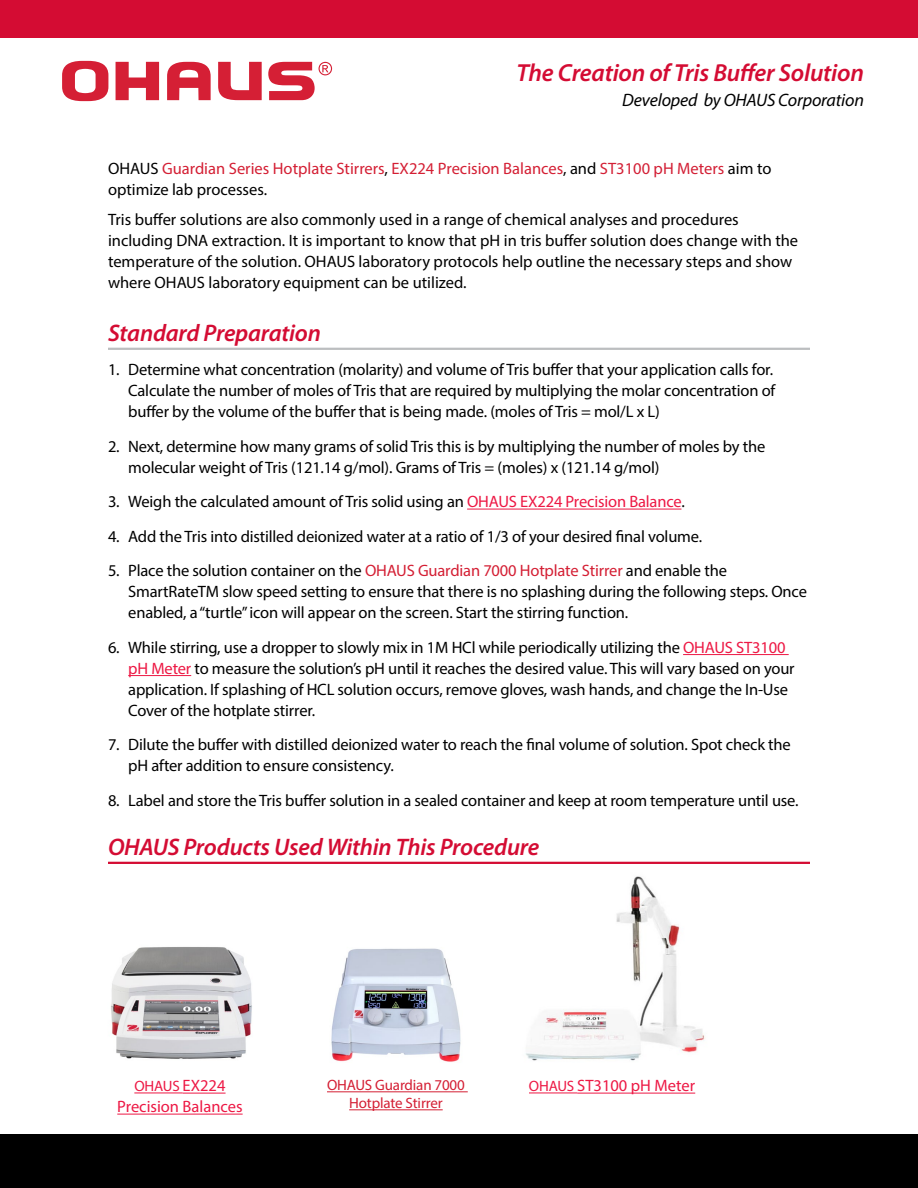
<style>
.page{position:relative;width:918px;height:1188px;background:#fff}
.page>*{position:absolute;margin:0;border:0;box-sizing:border-box;transform-origin:0 0}
.t1{font:italic 600 24.75px "Myriad Pro";letter-spacing:-.01em;color:#d40c33}
.t2{font:italic 600 24px "Myriad Pro";letter-spacing:-.01em;color:#d40c33}
.t3{font:italic 18px "Myriad Pro";letter-spacing:-.01em;color:#000}
.t4{font:16.5px/21px "Myriad Pro";letter-spacing:-.01em;color:#000}
.t5{font:16.5px/21px "Myriad Pro";color:#d41f34}
.t6{font:16.5px "Myriad Pro";color:#ed1844}
.t7{font:15px/18px "Myriad Pro";letter-spacing:-.01em;color:#d41f34;text-align:center}
.t8{font:15px "Myriad Pro";letter-spacing:-.01em;color:#ed1844}
.s1{color:#000}
.s2{color:#d31f35}
.s3{color:#ed1844}
.s4{color:#d41f34}
.s5{font-size:16.5px}
.s6{font-size:15px}
</style>
<div class="page">
<div style="left:0;top:0;width:918px;height:38px;background:#d40c33"></div>
<svg style="left:62px;top:61px;width:46px;height:40px"></svg>
<svg style="left:218px;top:62px;width:44px;height:38px"></svg>
<svg style="left:268px;top:62px;width:64px;height:38px"></svg>
<svg style="left:116px;top:62px;width:43px;height:38px"></svg>
<svg style="left:167px;top:62px;width:44px;height:38px"></svg>
<div style="left:0;top:1134px;width:918px;height:54px;background:#000"></div>
<hr style="left:529px;top:1093px;width:48px;height:1px;background:#ed1844">
<hr style="left:577px;top:1093px;width:118px;height:1px;background:#ed1844">
<img style="left:331px;top:948px;width:130px;height:114px">
<hr style="left:108px;top:348px;width:702px;height:2px;background:#bcbec0">
<hr style="left:467px;top:509px;width:214px;height:1px;background:#ed1844">
<hr style="left:683px;top:654px;width:106px;height:1px;background:#ed1844">
<hr style="left:128px;top:675px;width:63px;height:1px;background:#ed1844">
<hr style="left:108px;top:862px;width:702px;height:2px;background:#d40c33">
<hr style="left:327px;top:1091px;width:141px;height:1px;background:#d41f34">
<hr style="left:349px;top:1109px;width:94px;height:1px;background:#d41f34">
<hr style="left:134px;top:1093px;width:49px;height:1px;background:#ed1844">
<hr style="left:183px;top:1093px;width:43px;height:1px;background:#ed1844">
<hr style="left:117px;top:1114px;width:126px;height:1px;background:#ed1844">
<img style="left:111px;top:947px;width:141px;height:112px">
<img style="left:526px;top:876px;width:179px;height:185px">
<h1 class="t1" style="left:516px;top:57px;width:349px">The Creation of Tris Buffer Solution</h1>
<p class="t3" style="left:622px;top:88px;width:243px">Developed by OHAUS Corporation</p>
<p class="t5" style="left:108px;top:158px;width:665px"><span class="s1">OHAUS</span> Guardian Series Hotplate Stirrers<span class="s1">,</span> EX224 Precision Balances<span class="s1">, and</span> <span class="s2">ST3100 pH Meters</span> <span class="s1">aim to optimize lab processes.</span></p>
<p class="t4" style="left:108px;top:209px;width:692px">Tris buffer solutions are also commonly used in a range of chemical analyses and procedures including DNA extraction. It is important to know that pH in tris buffer solution does change with the temperature of the solution. OHAUS laboratory protocols help outline the necessary steps and show where OHAUS laboratory equipment can be utilized.</p>
<h2 class="t2" style="left:108px;top:318px;width:214px">Standard Preparation</h2>
<p class="t4" style="left:128px;top:359px;width:649px;text-indent:-20px">1. Determine what concentration (molarity) and volume of Tris buffer that your application calls for.<br>Calculate the number of moles of Tris that are required by multiplying the molar concentration of buffer by the volume of the buffer that is being made. (moles of Tris = mol/L x L)</p>
<p class="t4" style="left:128px;top:436px;width:639px;text-indent:-20px">2. Next, determine how many grams of solid Tris this is by multiplying the number of moles by the molecular weight of Tris (121.14 g/mol). Grams of Tris = (moles) x (121.14 g/mol)</p>
<p class="t4" style="left:108px;top:491px;width:578px">3. Weigh the calculated amount of Tris solid using an <span class="s3">OHAUS EX224 Precision Balance</span>.</p>
<p class="t4" style="left:108px;top:526px;width:596px">4. Add the Tris into distilled deionized water at a ratio of 1/3 of your desired final volume.</p>
<p class="t4" style="left:128px;top:560px;width:680px;text-indent:-20px">5. Place the solution container on the <span class="s4">OHAUS Guardian 7000 Hotplate Stirrer</span> and enable the<br>SmartRateTM slow speed setting to ensure that there is no splashing during the following steps. Once enabled, a “turtle” icon will appear on the screen. Start the stirring function.</p>
<p class="t4" style="left:128px;top:637px;width:668px;text-indent:-20px">6. While stirring, use a dropper to slowly mix in 1M HCl while periodically utilizing the <span class="s3">OHAUS ST3100 pH Meter</span> to measure the solution’s pH until it reaches the desired value. This will vary based on your application. If splashing of HCL solution occurs, remove gloves, wash hands, and change the In-Use Cover of the hotplate stirrer.</p>
<p class="t4" style="left:128px;top:734px;width:664px;text-indent:-20px">7. Dilute the buffer with distilled deionized water to reach the final volume of solution. Spot check the pH after addition to ensure consistency.</p>
<p class="t4" style="left:108px;top:790px;width:692px">8. Label and store the Tris buffer solution in a sealed container and keep at room temperature until use.</p>
<h2 class="t2" style="left:108px;top:832px;width:433px">OHAUS Products Used Within This Procedure</h2>
<p class="t8" style="left:134px;top:1077px;width:93px">OHAUS <span class="s5">EX224</span></p>
<p class="t6" style="left:117px;top:1097px;width:127px">Precision Balances</p>
<p class="t7" style="left:327px;top:1076px;width:139px">OHAUS Guardian 7000<br>Hotplate Stirrer</p>
<p class="t6" style="left:529px;top:1076px;width:168px"><span class="s6">OHAUS</span> ST3100 pH Meter</p>
</div>
